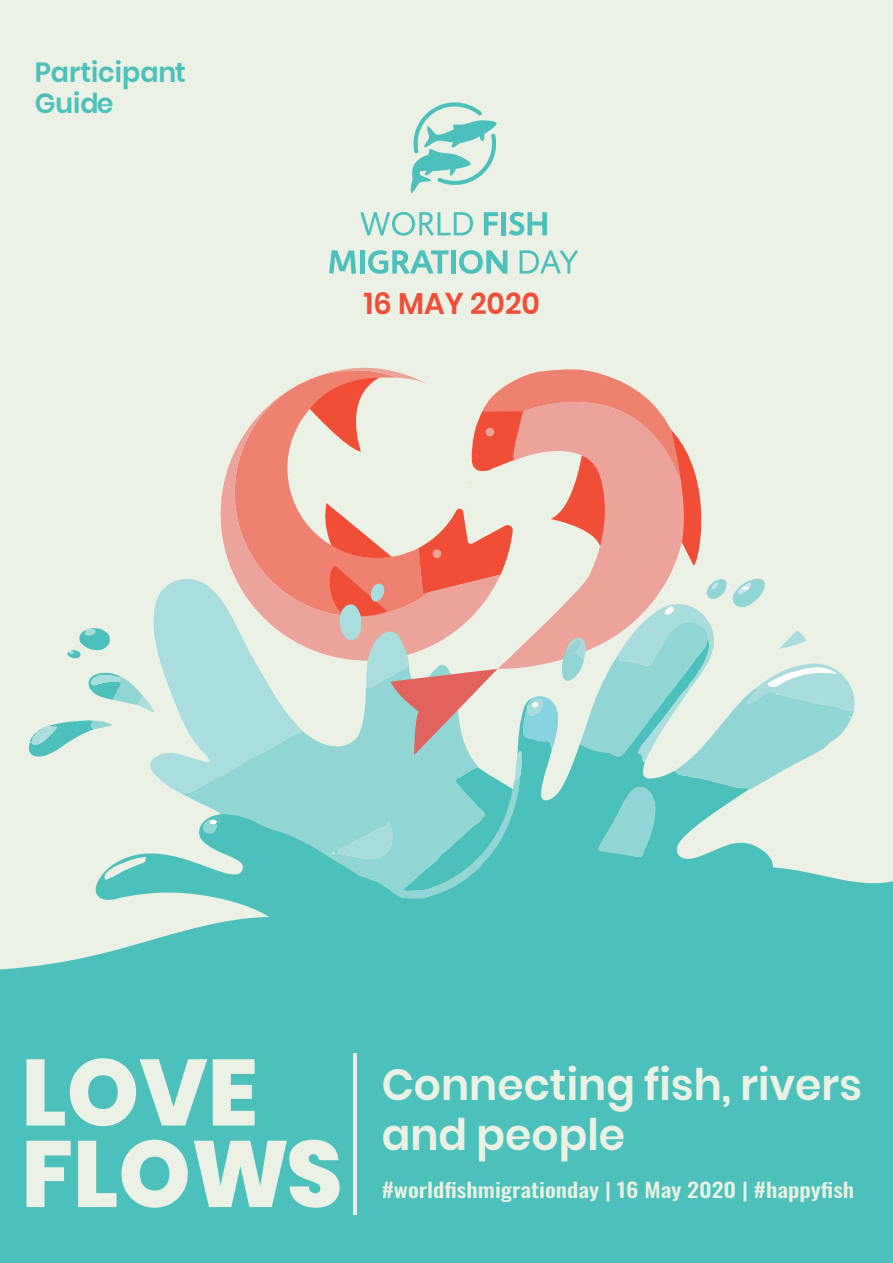
<style>
.page{position:relative;width:893px;height:1263px;background:#fff}
.page>*{position:absolute;margin:0;border:0;box-sizing:border-box;transform-origin:0 0}
.t1{font:800 93.6px/81.4px "Poppins";color:#ebf1e4}
.t2{font:600 43.5px/49.5px "Poppins";color:#ebf1e4}
.t3{font:600 30px "Poppins";color:#f04e37}
.t4{font:600 27.6px/31.5px "Poppins";color:#4cc1bb}
.t5{font:500 20.1px "Oswald";color:#ebf1e4;scale:1.19 1}
</style>
<div class="page">
<div style="left:0;top:0;width:893px;height:998px;background:#ebf1e4"></div>
<div style="left:0;top:881px;width:893px;height:382px;background:#4cc1bb"></div>
<svg style="left:404px;top:867px;width:487px;height:117px;background:#58c4be"></svg>
<svg style="left:220px;top:379px;width:90px;height:261px;fill:#ee816f"></svg>
<svg style="left:93px;top:640px;width:682px;height:340px;fill:#4cc1bb"></svg>
<svg style="left:572px;top:918px;width:13px;height:8px"></svg>
<svg style="left:203px;top:816px;width:19px;height:18px"></svg>
<div style="left:417px;top:934px;width:54px;height:28px;background:#4cc1bb"></div>
<svg style="left:424px;top:907px;width:25px;height:14px"></svg>
<svg style="left:28px;top:576px;width:274px;height:218px"></svg>
<svg style="left:310px;top:367px;width:545px;height:492px"></svg>
<hr style="left:353px;top:1053px;width:3px;height:162px;background:#ebf1e4">
<svg style="left:410px;top:102px;width:87px;height:92px"></svg>
<svg style="left:360px;top:212px;width:113px;height:24px"></svg>
<svg style="left:484px;top:212px;width:14px;height:23px"></svg>
<div style="left:501px;top:212px;width:5px;height:23px;background:#4cc1bb"></div>
<svg style="left:509px;top:212px;width:38px;height:24px"></svg>
<svg style="left:329px;top:250px;width:27px;height:24px"></svg>
<div style="left:360px;top:250px;width:5px;height:24px;background:#4cc1bb"></div>
<svg style="left:368px;top:250px;width:81px;height:24px"></svg>
<div style="left:451px;top:250px;width:5px;height:24px;background:#4cc1bb"></div>
<svg style="left:459px;top:250px;width:48px;height:24px"></svg>
<svg style="left:520px;top:250px;width:58px;height:24px"></svg>
<h3 class="t4" style="left:35px;top:56px;width:153px">Participant<br>Guide</h3>
<h3 class="t3" style="left:364px;top:287px;width:178px">16 MAY 2020</h3>
<h1 class="t1" style="left:21px;top:1052px;width:323px">LOVE<br>FLOWS</h1>
<h2 class="t2" style="left:382px;top:1060px;width:482px">Connecting fish, rivers and people</h2>
<p class="t5" style="left:382px;top:1179px;width:399px">#worldfishmigrationday | 16 May 2020 | #happyfish</p>
</div>
